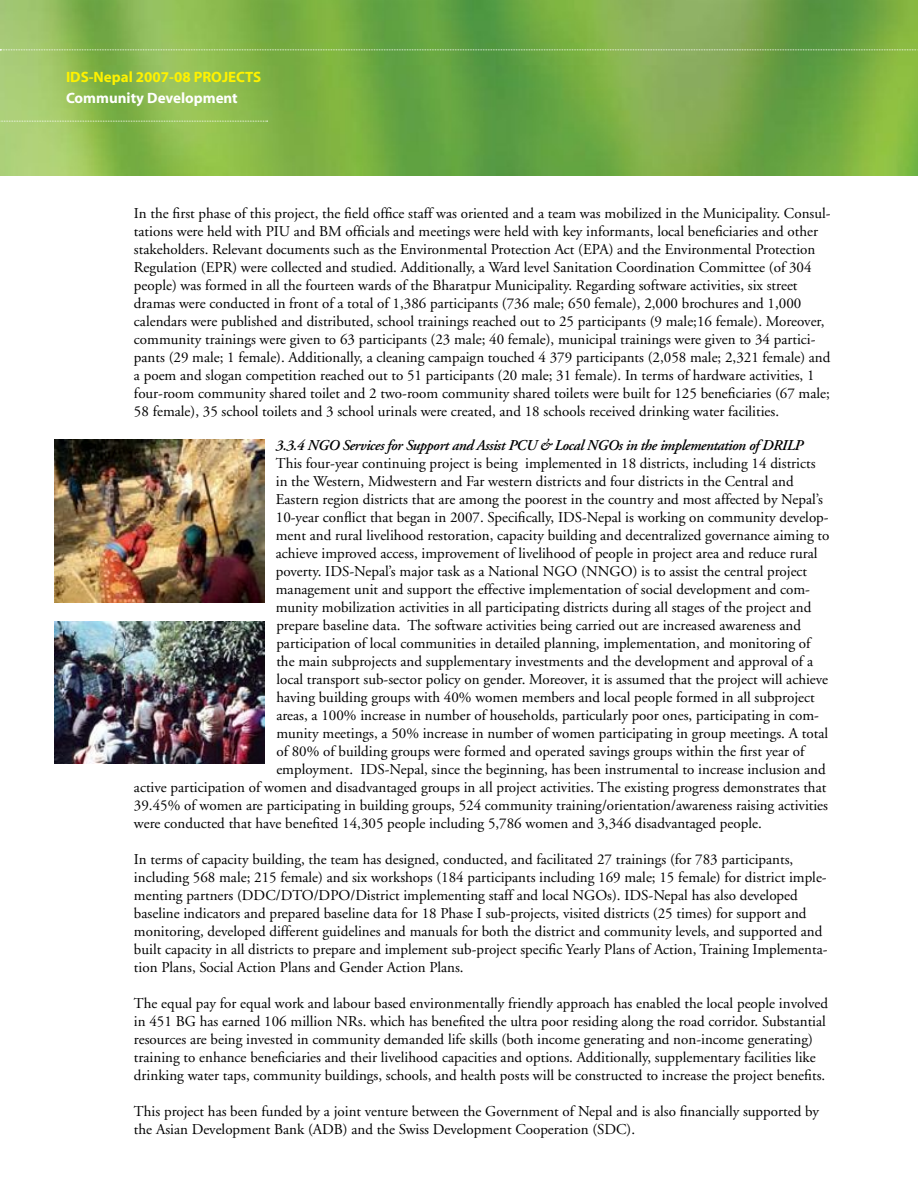
<style>
.page{position:relative;width:918px;height:1188px;background:#fff}
.page>*{position:absolute;margin:0;border:0;box-sizing:border-box;transform-origin:0 0}
.t1{font:15px/18px "Adobe Garamond";color:#000}
.t2{font:italic 600 15px "Adobe Garamond";letter-spacing:-.03em;color:#000}
.t3{font:700 15px "Myriad";color:#fff200}
.t4{font:700 15px "Myriad";color:#fff}
</style>
<div class="page">
<img style="left:0;top:0;width:918px;height:176px">
<svg style="left:0;top:50px;width:918px;height:1px"></svg>
<svg style="left:0;top:121px;width:268px;height:1px"></svg>
<img style="left:54px;top:622px;width:211px;height:141px">
<img style="left:54px;top:440px;width:210px;height:162px">
<p class="t3" style="left:66px;top:69px;width:197px">IDS-Nepal 2007-08 PROJECTS</p>
<p class="t4" style="left:66px;top:90px;width:173px">Community Development</p>
<p class="t1" style="left:134px;top:205px;width:698px">In the first phase of this project, the field office staff was oriented and a team was mobilized in the Municipality. Consul&shy;tations were held with PIU and BM officials and meetings were held with key informants, local beneficiaries and other stakeholders. Relevant documents such as the Environmental Protection Act (EPA) and the Environmental Protection Regulation (EPR) were collected and studied. Additionally, a Ward level Sanitation Coordination Committee (of 304 people) was formed in all the fourteen wards of the Bharatpur Municipality. Regarding software activities, six street dramas were conducted in front of a total of 1,386 participants (736 male; 650 female), 2,000 brochures and 1,000 calendars were published and distributed, school trainings reached out to 25 participants (9 male;16 female). Moreover, community trainings were given to 63 participants (23 male; 40 female), municipal trainings were given to 34 partici&shy;pants (29 male; 1 female). Additionally, a cleaning campaign touched 4 379 participants (2,058 male; 2,321 female) and a poem and slogan competition reached out to 51 participants (20 male; 31 female). In terms of hardware activities, 1 four-room community shared toilet and 2 two-room community shared toilets were built for 125 beneficiaries (67 male; 58 female), 35 school toilets and 3 school urinals were created, and 18 schools received drinking water facilities.</p>
<p class="t2" style="left:276px;top:437px;width:529px">3.3.4 NGO Services for Support and Assist PCU &amp; Local NGOs in the implementation of DRILP</p>
<p class="t1" style="left:276px;top:455px;width:541px">This four-year continuing project is being implemented in 18 districts, including 14 districts</p>
<p class="t1" style="left:276px;top:473px;width:519px">in the Western, Midwestern and Far western districts and four districts in the Central and</p>
<p class="t1" style="left:276px;top:491px;width:549px">Eastern region districts that are among the poorest in the country and most affected by Nepal’s</p>
<p class="t1" style="left:276px;top:509px;width:554px">10-year conflict that began in 2007. Specifically, IDS-Nepal is working on community develop-</p>
<p class="t1" style="left:276px;top:527px;width:555px">ment and rural livelihood restoration, capacity building and decentralized governance aiming to</p>
<p class="t1" style="left:276px;top:545px;width:543px">achieve improved access, improvement of livelihood of people in project area and reduce rural</p>
<p class="t1" style="left:276px;top:563px;width:533px">poverty. IDS-Nepal’s major task as a National NGO (NNGO) is to assist the central project</p>
<p class="t1" style="left:276px;top:581px;width:536px">management unit and support the effective implementation of social development and com-</p>
<p class="t1" style="left:276px;top:599px;width:537px">munity mobilization activities in all participating districts during all stages of the project and</p>
<p class="t1" style="left:276px;top:617px;width:526px">prepare baseline data. The software activities being carried out are increased awareness and</p>
<p class="t1" style="left:276px;top:635px;width:536px">participation of local communities in detailed planning, implementation, and monitoring of</p>
<p class="t1" style="left:276px;top:653px;width:538px">the main subprojects and supplementary investments and the development and approval of a</p>
<p class="t1" style="left:276px;top:671px;width:553px">local transport sub-sector policy on gender. Moreover, it is assumed that the project will achieve</p>
<p class="t1" style="left:276px;top:689px;width:540px">having building groups with 40% women members and local people formed in all subproject</p>
<p class="t1" style="left:276px;top:707px;width:544px">areas, a 100% increase in number of households, particularly poor ones, participating in com-</p>
<p class="t1" style="left:276px;top:725px;width:553px">munity meetings, a 50% increase in number of women participating in group meetings. A total</p>
<p class="t1" style="left:276px;top:743px;width:530px">of 80% of building groups were formed and operated savings groups within the first year of</p>
<p class="t1" style="left:276px;top:761px;width:551px">employment. IDS-Nepal, since the beginning, has been instrumental to increase inclusion and</p>
<p class="t1" style="left:134px;top:779px;width:694px">active participation of women and disadvantaged groups in all project activities. The existing progress demonstrates that</p>
<p class="t1" style="left:134px;top:797px;width:696px">39.45% of women are participating in building groups, 524 community training/orientation/awareness raising activities</p>
<p class="t1" style="left:134px;top:815px;width:629px">were conducted that have benefited 14,305 people including 5,786 women and 3,346 disadvantaged people.</p>
<p class="t1" style="left:134px;top:851px;width:695px">In terms of capacity building, the team has designed, conducted, and facilitated 27 trainings (for 783 participants, including 568 male; 215 female) and six workshops (184 participants including 169 male; 15 female) for district imple&shy;menting partners (DDC/DTO/DPO/District implementing staff and local NGOs). IDS-Nepal has also developed baseline indicators and prepared baseline data for 18 Phase I sub-projects, visited districts (25 times) for support and monitoring, developed different guidelines and manuals for both the district and community levels, and supported and built capacity in all districts to prepare and implement sub-project specific Yearly Plans of Action, Training Implementa&shy;tion Plans, Social Action Plans and Gender Action Plans.</p>
<p class="t1" style="left:134px;top:995px;width:696px">The equal pay for equal work and labour based environmentally friendly approach has enabled the local people involved in 451 BG has earned 106 million NRs. which has benefited the ultra poor residing along the road corridor. Substantial resources are being invested in community demanded life skills (both income generating and non-income generating) training to enhance beneficiaries and their livelihood capacities and options. Additionally, supplementary facilities like drinking water taps, community buildings, schools, and health posts will be constructed to increase the project benefits.</p>
<p class="t1" style="left:134px;top:1103px;width:687px">This project has been funded by a joint venture between the Government of Nepal and is also financially supported by the Asian Development Bank (ADB) and the Swiss Development Cooperation (SDC).</p>
</div>
